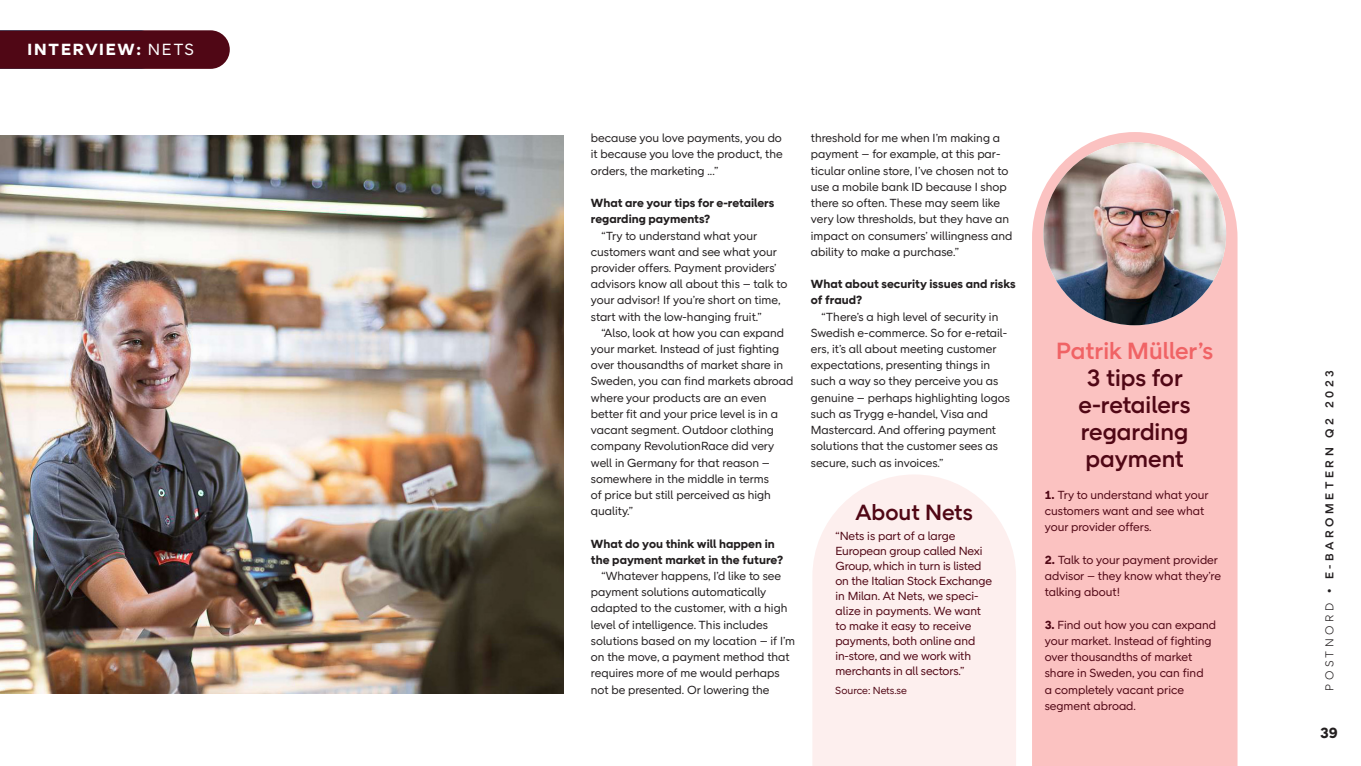
<style>
.page{position:relative;width:1361px;height:766px;background:#fff}
.page>*{position:absolute;margin:0;border:0;box-sizing:border-box;transform-origin:0 0}
.Rubrik_3{font:500 24px/27px "Post Nord Sans";color:#500715;text-align:justify}
.Rubrik_3-2{font:500 24px "Post Nord Sans";color:#f06365}
.Rubrik_3-3{font:500 22.5px "Post Nord Sans";color:#500715}
.Vinjett{font:700 16.5px "Post Nord Sans";letter-spacing:.1em;color:#fff}
.t1{font:700 15px "Post Nord Sans";color:#231f20}
.Bröd{font:12px/16.2px "Post Nord Sans";color:#231f20}
.Bröd-2{font:12px/16.2px "Post Nord Sans";color:#500715}
.Bröd__inget_indrag{font:12px/15px "Post Nord Sans";letter-spacing:-.01em;color:#500715}
.Bröd__inget_indrag-2{font:700 12px/16.2px "Post Nord Sans";color:#231f20}
.t2{font:500 11.7px "Post Nord Sans";letter-spacing:.3em;color:#231f20}
.Fakta{font:10.5px "Post Nord Sans";color:#500715}
.s1{font-weight:400}
.s2{font-weight:700}
.s3{font-weight:300}
</style>
<div class="page">
<svg style="left:812px;top:475px;width:204px;height:290px;background:#fdf0ef"></svg>
<img style="left:0;top:135px;width:563px;height:558px">
<div style="left:1032px;top:132px;width:205px;height:633px;background:#fbc2c1"></div>
<img style="left:1043px;top:142px;width:183px;height:183px;border-radius:91px">
<div style="left:0;top:30px;width:230px;height:39px;background:#500715"></div>
<p class="Vinjett" style="left:28px;top:40px;width:168px">INTERVIEW: <span class="s1">NETS</span></p>
<h3 class="Vinjett" style="left:28px;top:40px;width:98px">VIGNETTE</h3>
<p class="Bröd" style="left:591px;top:130px;width:193px;text-align:justify">because you love payments, you do it because you love the product, the orders, the marketing ...”</p>
<p class="Bröd__inget_indrag-2" style="left:591px;top:195px;width:185px">What are your tips for e-retailers regarding payments?</p>
<p class="Bröd" style="left:591px;top:227px;width:198px;text-indent:11px">“Try to understand what your customers want and see what your provider offers. Payment providers’ advisors know all about this – talk to your advisor! If you’re short on time, start with the low-hanging fruit.”</p>
<p class="Bröd" style="left:591px;top:324px;width:204px;text-indent:11px">“Also, look at how you can expand your market. Instead of just fighting over thousandths of market share in<br>Sweden, you can find markets abroad where your products are an even better fit and your price level is in a vacant segment. Outdoor clothing company RevolutionRace did very well in Germany for that reason – somewhere in the middle in terms<br>of price but still perceived as high quality.”</p>
<p class="Bröd__inget_indrag-2" style="left:591px;top:535px;width:193px">What do you think will happen in the payment market in the future?</p>
<p class="Bröd" style="left:591px;top:567px;width:206px;text-indent:11px">“Whatever happens, I’d like to see payment solutions automatically adapted to the customer, with a high level of intelligence. This includes solutions based on my location – if I’m on the move, a payment method that requires more of me would perhaps not be presented. Or lowering the</p>
<p class="Bröd" style="left:811px;top:130px;width:203px">threshold for me when I’m making a payment – for example, at this par&shy;ticular online store, I’ve chosen not to use a mobile bank ID because I shop there so often. These may seem like very low thresholds, but they have an impact on consumers’ willingness and ability to make a purchase.”</p>
<p class="Bröd__inget_indrag-2" style="left:811px;top:276px;width:206px">What about security issues and risks of fraud?</p>
<p class="Bröd" style="left:811px;top:308px;width:201px;text-indent:11px">“There’s a high level of security in Swedish e-commerce. So for e-retail&shy;ers, it’s all about meeting customer expectations, presenting things in such a way so they perceive you as genuine – perhaps highlighting logos such as Trygg e-handel, Visa and Mastercard. And offering payment solutions that the customer sees as secure, such as invoices.”</p>
<h3 class="Rubrik_3-3" style="left:855px;top:499px;width:119px">About Nets</h3>
<p class="Bröd__inget_indrag" style="left:835px;top:528px;width:158px">“Nets is part of a large<br>European group called Nexi<br>Group, which in turn is listed on the Italian Stock Exchange in Milan. At Nets, we speci&shy;alize in payments. We want to make it easy to receive payments, both online and in-store, and we work with merchants in all sectors.”</p>
<p class="Fakta" style="left:835px;top:683px;width:73px">Source: Nets.se</p>
<h3 class="Rubrik_3-2" style="left:1056px;top:337px;width:159px">Patrik Müller’s</h3>
<h3 class="Rubrik_3" style="left:1087px;top:364px;width:97px">3 tips for</h3>
<h3 class="Rubrik_3" style="left:1078px;top:391px;width:113px">e-retailers regarding payment</h3>
<p class="Bröd-2" style="left:1045px;top:486px;width:165px"><span class="s2">1.</span> Try to understand what your customers want and see what your provider offers.</p>
<p class="Bröd-2" style="left:1045px;top:551px;width:178px"><span class="s2">2.</span> Talk to your payment provider advisor – they know what they’re talking about!</p>
<p class="Bröd-2" style="left:1045px;top:616px;width:173px"><span class="s2">3.</span> Find out how you can expand your market. Instead of fighting over thousandths of market share in Sweden, you can find<br>a completely vacant price segment abroad.</p>
<p class="t2" style="left:1322px;top:690px;width:321px;rotate:-90deg"><span class="s3">POSTNORD</span> • E-BAROMETERN Q2 2023</p>
<p class="t1" style="left:1320px;top:723px;width:19px">39</p>
</div>
